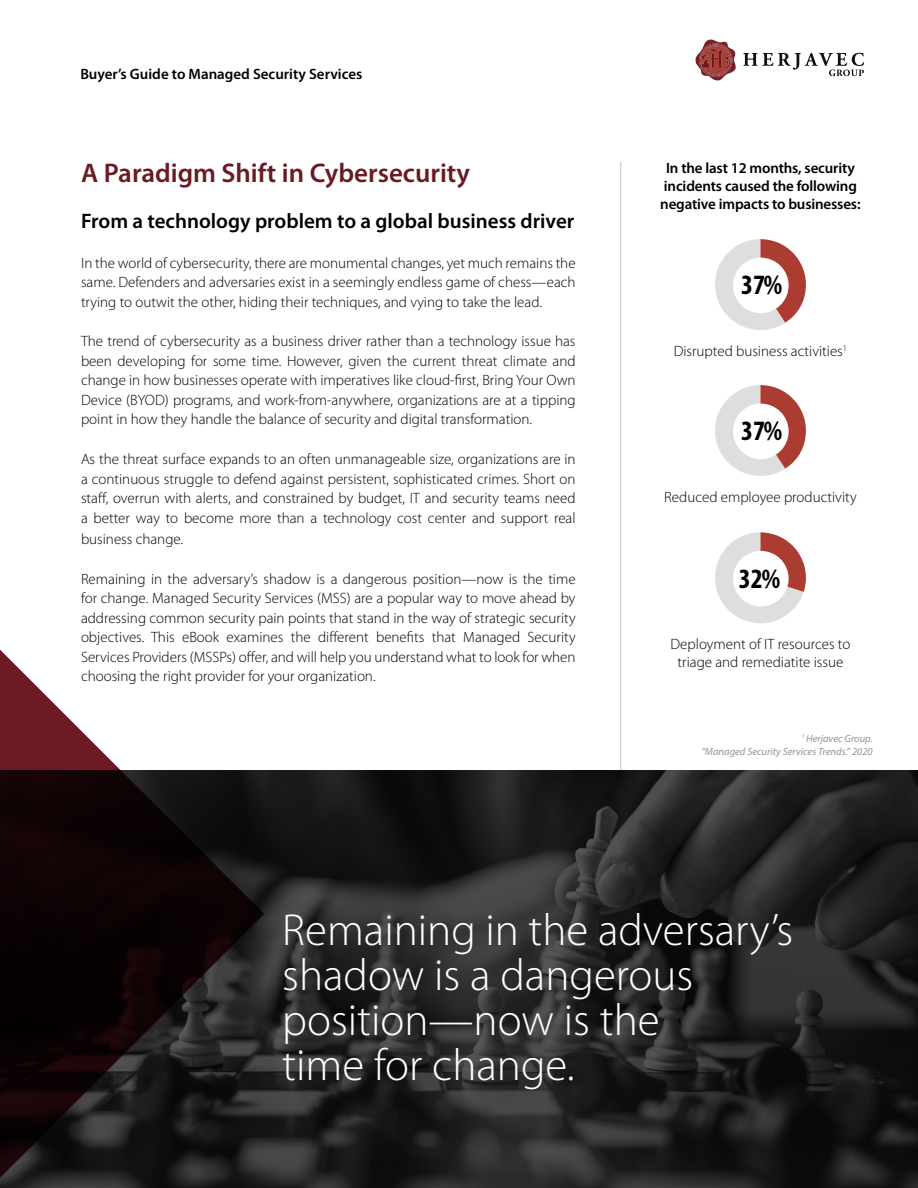
<style>
.page{position:relative;width:918px;height:1188px;background:#fff}
.page>*{position:absolute;margin:0;border:0;box-sizing:border-box;transform-origin:0 0}
.t1{font:300 45px/45px "Myriad Pro";color:#fff}
.t2{font:700 condensed 28.05px "Myriad Pro";color:#000}
.t3{font:600 27px "Myriad Pro";color:#6b1922}
.t4{font:600 21px "Myriad Pro";color:#000}
.t5{font:300 15px/19.5px "Myriad Pro";color:#000;text-align:justify}
.t6{font:600 15px/18px "Myriad Pro";letter-spacing:-.01em;color:#000;text-align:center}
.t7{font:italic 10.5px/12.6px "Myriad Pro";color:#939393;text-align:right}
</style>
<div class="page">
<hr style="left:621px;top:162px;width:1px;height:918px;background:#c0c0c0">
<svg style="left:696px;top:39px;width:40px;height:41px"></svg>
<svg style="left:743px;top:53px;width:121px;height:23px"></svg>
<svg style="left:264px;top:770px;width:654px;height:418px;background:#242424"></svg>
<svg style="left:715px;top:239px;width:91px;height:91px"></svg>
<div style="left:733px;top:258px;width:56px;height:55px;background:#fff;border-radius:50%"></div>
<svg style="left:715px;top:385px;width:91px;height:91px"></svg>
<div style="left:733px;top:404px;width:56px;height:55px;background:#fff;border-radius:50%"></div>
<svg style="left:715px;top:532px;width:91px;height:91px"></svg>
<div style="left:733px;top:551px;width:56px;height:55px;background:#fff;border-radius:50%"></div>
<svg style="left:0;top:649px;width:264px;height:539px"></svg>
<p class="t6" style="left:80px;top:65px;width:284px">Buyer’s Guide to Managed Security Services</p>
<h3 class="t3" style="left:81px;top:156px;width:391px">A Paradigm Shift in Cybersecurity</h3>
<h3 class="t4" style="left:81px;top:207px;width:495px">From a technology problem to a global business driver</h3>
<p class="t5" style="left:81px;top:253px;width:496px">In the world of cybersecurity, there are monumental changes, yet much remains the same. Defenders and adversaries exist in a seemingly endless game of chess—each trying to outwit the other, hiding their techniques, and vying to take the lead.</p>
<p class="t5" style="left:81px;top:332px;width:496px">The trend of cybersecurity as a business driver rather than a technology issue has been developing for some time. However, given the current threat climate and change in how businesses operate with imperatives like cloud-first, Bring Your Own Device (BYOD) programs, and work-from-anywhere, organizations are at a tipping point in how they handle the balance of security and digital transformation.</p>
<p class="t5" style="left:81px;top:450px;width:496px">As the threat surface expands to an often unmanageable size, organizations are in a continuous struggle to defend against persistent, sophisticated crimes. Short on staff, overrun with alerts, and constrained by budget, IT and security teams need a better way to become more than a technology cost center and support real</p>
<p class="t5" style="left:81px;top:530px;width:104px">business change.</p>
<p class="t5" style="left:81px;top:569px;width:496px">Remaining in the adversary’s shadow is a dangerous position—now is the time for change. Managed Security Services (MSS) are a popular way to move ahead by addressing common security pain points that stand in the way of strategic security objectives. This eBook examines the different benefits that Managed Security Services Providers (MSSPs) offer, and will help you understand what to look for when choosing the right provider for your organization.</p>
<p class="t6" style="left:660px;top:159px;width:202px">In the last 12 months, security incidents caused the following negative impacts to businesses:</p>
<h2 class="t2" style="left:741px;top:269px;width:43px">37%</h2>
<p class="t5" style="left:674px;top:341px;width:175px">Disrupted business activities<sup>1</sup></p>
<h2 class="t2" style="left:741px;top:415px;width:43px">37%</h2>
<p class="t5" style="left:664px;top:487px;width:194px">Reduced employee productivity</p>
<h2 class="t2" style="left:739px;top:563px;width:43px">32%</h2>
<p class="t5" style="left:671px;top:635px;width:181px;line-height:18px;text-align:center">Deployment of IT resources to triage and remediatite issue</p>
<p class="t7" style="left:701px;top:732px;width:173px"><sup>1</sup> Herjavec Group.<br>“Managed Security Services Trends.” 2020</p>
<h1 class="t1" style="left:282px;top:908px;width:513px">Remaining in the adversary’s shadow is a dangerous position—now is the<br>time for change.</h1>
</div>
